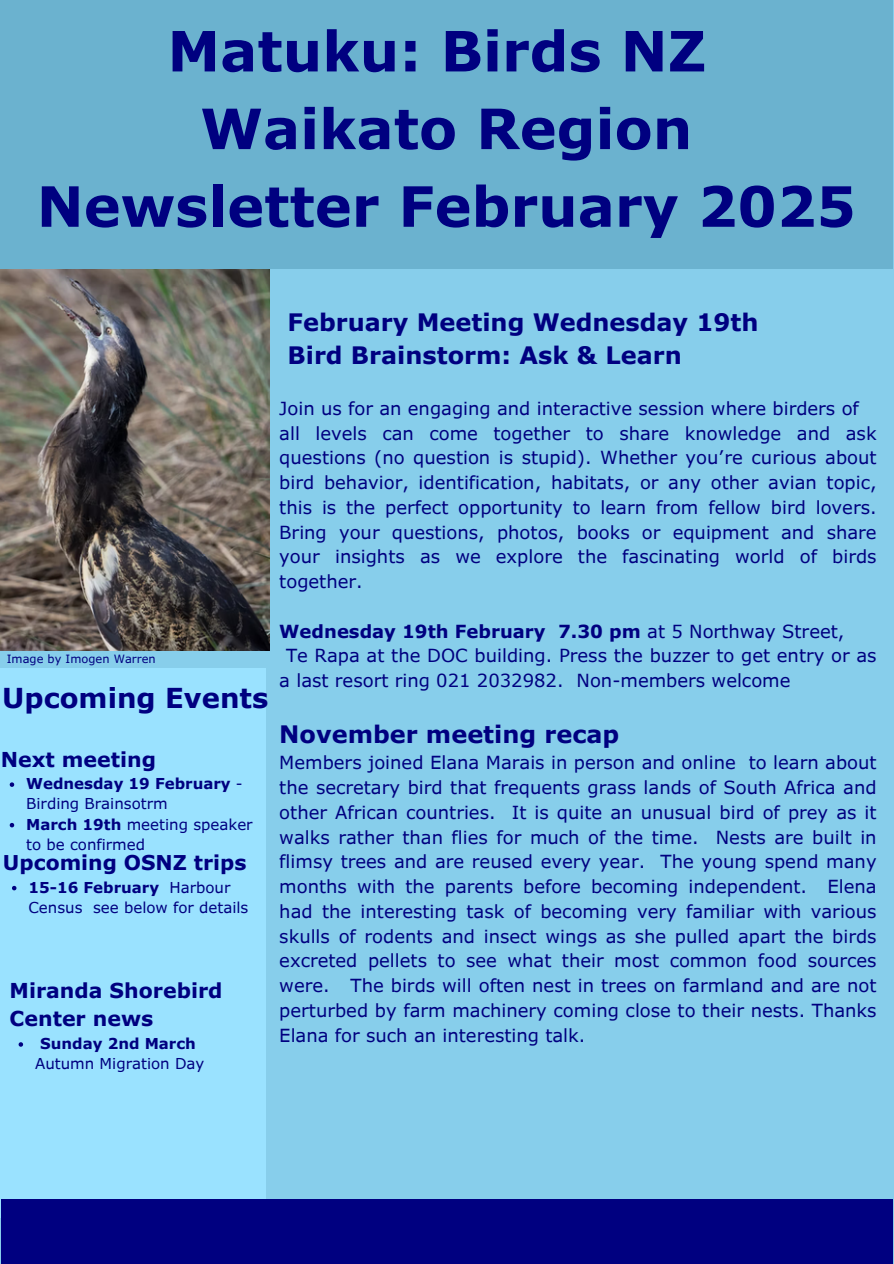
<style>
.page{position:relative;width:894px;height:1264px;background:#fff}
.page>*{position:absolute;margin:0;border:0;box-sizing:border-box;transform-origin:0 0}
.t1{font:700 55.65px/77.7px "Verdana Pro";color:#000080;text-align:center}
.t2{font:700 27.45px "Verdana Pro";color:#000080}
.t3{font:700 24px/32.7px "Verdana Pro";color:#000080}
.t4{font:700 20.55px/28.2px "Verdana Pro";color:#000080}
.t5{font:700 20.4px "Verdana Pro";color:#000080}
.t6{font:18px/24.8px "Verdana Pro";color:#000080}
.t7{font:700 18px "Verdana Pro";color:#000080}
.t8{font:15px/20.2px "Verdana Pro";color:#000080}
.t9{font:700 15px/20.2px "Verdana Pro";color:#000080}
.t10{font:11.4px "Verdana Pro";letter-spacing:.005em;color:#000080}
.s1{font-weight:400}
.s2{font-weight:700}
</style>
<div class="page">
<div style="left:0;top:0;width:893px;height:1263px;background:#87ceeb"></div>
<img style="left:0;top:268px;width:269px;height:382px">
<div style="left:0;top:668px;width:266px;height:548px;background:#9ae2ff"></div>
<div style="left:1px;top:1199px;width:891px;height:64px;background:#000080"></div>
<div style="left:0;top:0;width:892px;height:268px;background:#6bb2cf"></div>
<svg style="left:10px;top:782px;width:4px;height:5px"></svg>
<svg style="left:10px;top:823px;width:4px;height:4px"></svg>
<svg style="left:12px;top:885px;width:4px;height:5px"></svg>
<svg style="left:19px;top:1042px;width:4px;height:4px"></svg>
<h1 class="t1" style="left:37px;top:10px;width:820px">Matuku: Birds NZ<br>Waikato Region<br>Newsletter February 2025</h1>
<h4 class="t10" style="left:7px;top:651px;width:150px">Image by Imogen Warren</h4>
<p class="t2" style="left:2px;top:680px;width:267px">Upcoming Events</p>
<h3 class="t4" style="left:1px;top:744px;width:157px">Next meeting</h3>
<h5 class="t9" style="left:26px;top:773px;width:218px">Wednesday 19 February <span class="s1">-<br>Birding Brainsotrm</span></h5>
<h5 class="t8" style="left:26px;top:813px;width:228px"><span class="s2">March 19th</span> meeting speaker to be confirmed</h5>
<h5 class="t5" style="left:3px;top:849px;width:245px">Upcoming OSNZ trips</h5>
<p class="t8" style="left:28px;top:876px;width:221px"><span class="s2">15-16 February</span> Harbour<br>Census see below for details</p>
<p class="t4" style="left:10px;top:976px;width:214px">Miranda Shorebird<br>Center news</p>
<h4 class="t8" style="left:35px;top:1032px;width:171px;text-align:center"><span class="s2">Sunday 2nd March<br></span>Autumn Migration Day</h4>
<p class="t3" style="left:287px;top:305px;width:472px">February Meeting Wednesday 19th<br>Bird Brainstorm: Ask &amp; Learn</p>
<h2 class="t6" style="left:279px;top:395px;width:598px">Join us for an engaging and interactive session where birders of all levels can come together to share knowledge and ask questions (no question is stupid). Whether you’re curious about bird behavior, identification, habitats, or any other avian topic, this is the perfect opportunity to learn from fellow bird lovers.<br>Bring your questions, photos, books or equipment and share your insights as we explore the fascinating world of birds together.</h2>
<h4 class="t7" style="left:279px;top:619px;width:566px">Wednesday 19th February 7.30 pm <span class="s1">at 5 Northway Street,</span></h4>
<h4 class="t6" style="left:286px;top:643px;width:592px">Te Rapa at the DOC building. Press the buzzer to get entry or as</h4>
<h4 class="t6" style="left:279px;top:667px;width:512px">a last resort ring 021 2032982. Non-members welcome</h4>
<p class="t3" style="left:279px;top:717px;width:341px">November meeting recap</p>
<p class="t6" style="left:279px;top:749px;width:598px;text-align:justify">Members joined Elana Marais in person and online to learn about the secretary bird that frequents grass lands of South Africa and other African countries. It is quite an unusual bird of prey as it walks rather than flies for much of the time. Nests are built in flimsy trees and are reused every year. The young spend many months with the parents before becoming independent. Elena had the interesting task of becoming very familiar with various skulls of rodents and insect wings as she pulled apart the birds excreted pellets to see what their most common food sources were. The birds will often nest in trees on farmland and are not perturbed by farm machinery coming close to their nests. Thanks Elana for such an interesting talk.</p>
</div>
